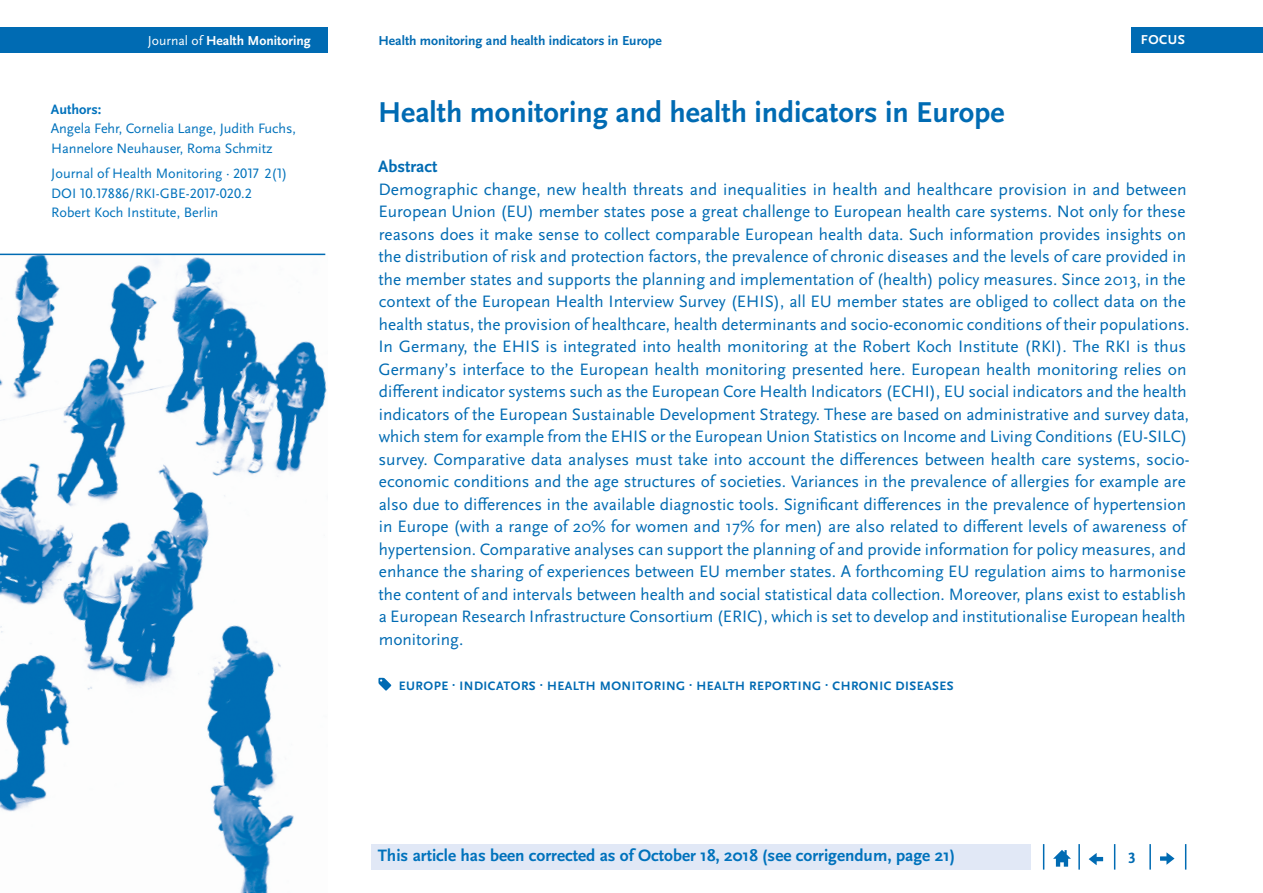
<style>
.page{position:relative;width:1263px;height:893px;background:#fff}
.page>*{position:absolute;margin:0;border:0;box-sizing:border-box;transform-origin:0 0}
.t1{font:700 30px "Scala Sans Pro";color:#006bb3}
.Abstract{font:17.25px/22.5px "Scala Sans Pro";color:#006bb3}
.t2{font:700 17.25px "Scala Sans Pro";color:#0072bc}
.t3{font:700 17.25px "Scala Sans Pro";color:#006bb3}
.t4{font:700 15.75px "Scala Sans Pro";color:#006bb3}
.t5{font:14.25px/19.5px "Scala Sans Pro";color:#0072bc}
.t6{font:700 13.65px "Scala Sans Pro";color:#006bb3}
.t7{font:700 13.65px "Scala Sans Pro";color:#fff}
.t8{font:700 13.5px "Scala Sans Pro";letter-spacing:.04em;color:#fff}
.t9{font:700 12.75px "Scala Sans Pro";letter-spacing:.04em;color:#006bb3}
.s1{font-weight:400}
.s2{font-weight:700}
</style>
<div class="page">
<img style="left:0;top:255px;width:327px;height:638px">
<hr style="left:0;top:254px;width:325px;height:1px;background:#006bb3">
<div style="left:1131px;top:28px;width:132px;height:25px;background:#006bb3"></div>
<div style="left:0;top:28px;width:327px;height:25px;background:#006bb3"></div>
<svg style="left:378px;top:678px;width:13px;height:13px"></svg>
<svg style="left:1185px;top:844px;width:1px;height:26px"></svg>
<hr style="left:1149px;top:844px;width:2px;height:26px;background:#006bb3">
<svg style="left:1114px;top:844px;width:1px;height:26px"></svg>
<hr style="left:1078px;top:844px;width:2px;height:26px;background:#006bb3">
<svg style="left:1043px;top:844px;width:1px;height:26px"></svg>
<svg style="left:1053px;top:850px;width:18px;height:17px"></svg>
<svg style="left:1089px;top:853px;width:14px;height:12px"></svg>
<svg style="left:1160px;top:852px;width:14px;height:13px"></svg>
<div style="left:372px;top:844px;width:659px;height:25px;background:#e1e8f6"></div>
<p class="t7" style="left:148px;top:33px;width:164px"><span class="s1">Journal of</span> Health Monitoring</p>
<p class="t6" style="left:378px;top:33px;width:285px">Health monitoring and health indicators in Europe</p>
<p class="t8" style="left:1141px;top:32px;width:46px">FOCUS</p>
<p class="t5" style="left:51px;top:99px;width:247px"><span class="s2">Authors:<br></span>Angela Fehr, Cornelia Lange, Judith Fuchs,<br>Hannelore Neuhauser, Roma Schmitz</p>
<p class="t5" style="left:51px;top:164px;width:238px">Journal of Health Monitoring · 2017 2(1)<br>DOI 10.17886/RKI-GBE-2017-020.2<br>Robert Koch Institute, Berlin</p>
<h1 class="t1" style="left:378px;top:95px;width:628px">Health monitoring and health indicators in Europe</h1>
<h2 class="t3" style="left:378px;top:157px;width:61px">Abstract</h2>
<p class="Abstract" style="left:378px;top:178px;width:813px">Demographic change, new health threats and inequalities in health and healthcare provision in and between European Union (EU) member states pose a great challenge to European health care systems. Not only for these reasons does it make sense to collect comparable European health data. Such information provides insights on the distribution of risk and protection factors, the prevalence of chronic diseases and the levels of care provided in the member states and supports the planning and implementation of (health) policy measures. Since 2013, in the context of the European Health Interview Survey (EHIS), all EU member states are obliged to collect data on the health status, the provision of healthcare, health determinants and socio-economic conditions of their populations.<br>In Germany, the EHIS is integrated into health monitoring at the Robert Koch Institute (RKI). The RKI is thus Germany’s interface to the European health monitoring presented here. European health monitoring relies on different indicator systems such as the European Core Health Indicators (ECHI), EU social indicators and the health indicators of the European Sustainable Development Strategy. These are based on administrative and survey data, which stem for example from the EHIS or the European Union Statistics on Income and Living Conditions (EU-SILC) survey. Comparative data analyses must take into account the differences between health care systems, socio&shy;economic conditions and the age structures of societies. Variances in the prevalence of allergies for example are also due to differences in the available diagnostic tools. Significant differences in the prevalence of hypertension in Europe (with a range of 20% for women and 17% for men) are also related to different levels of awareness of hypertension. Comparative analyses can support the planning of and provide information for policy measures, and enhance the sharing of experiences between EU member states. A forthcoming EU regulation aims to harmonise the content of and intervals between health and social statistical data collection. Moreover, plans exist to establish a European Research Infrastructure Consortium (ERIC), which is set to develop and institutionalise European health monitoring.</p>
<p class="t9" style="left:399px;top:678px;width:556px">EUROPE · INDICATORS · HEALTH MONITORING · HEALTH REPORTING · CHRONIC DISEASES</p>
<p class="t2" style="left:378px;top:846px;width:579px">This article has been corrected as of October 18, 2018 (see corrigendum, page 21)</p>
<p class="t4" style="left:1128px;top:849px;width:9px">3</p>
</div>
